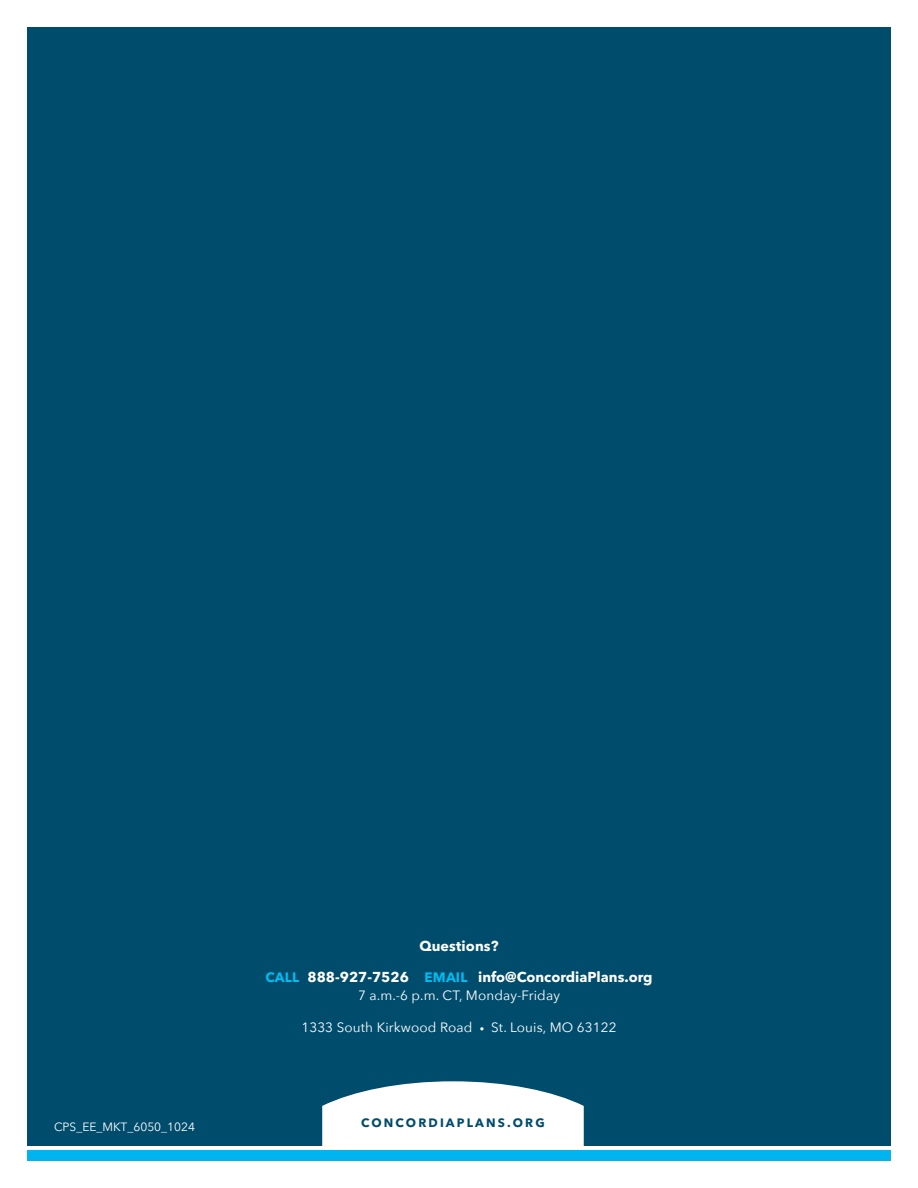
<style>
.page{position:relative;width:918px;height:1188px;background:#fff}
.page>*{position:absolute;margin:0;border:0;box-sizing:border-box;transform-origin:0 0}
.t1{font:700 14.25px "Avenir Next LT Pro";color:#fff}
.t2{font:13.5px "Avenir Next";letter-spacing:.01em;color:#fff}
.t3{font:700 12.15px "Avenir Next LT Pro";letter-spacing:.175em;color:#004c6c}
.t4{font:12px "Avenir Next";color:#fff}
.s1{font-size:13.5px;color:#00bbf0}
.s2{font-size:9px}
</style>
<div class="page">
<div style="left:27px;top:27px;width:864px;height:1118px;background:#004c6c"></div>
<svg style="left:322px;top:1081px;width:272px;height:65px"></svg>
<div style="left:27px;top:1150px;width:864px;height:11px;background:#00b5ef"></div>
<p class="t1" style="left:419px;top:937px;width:81px">Questions?</p>
<p class="t1" style="left:266px;top:969px;width:388px"><span class="s1">CALL</span> 888-927-7526 <span class="s1">EMAIL</span> info@ConcordiaPlans.org</p>
<p class="t2" style="left:358px;top:984px;width:203px">7 a.m.-6 p.m. CT, Monday-Friday</p>
<p class="t2" style="left:301px;top:1016px;width:317px">1333 South Kirkwood Road <span class="s2">•</span> St. Louis, MO 63122</p>
<p class="t4" style="left:54px;top:1117px;width:143px">CPS_EE_MKT_6050_1024</p>
<p class="t3" style="left:361px;top:1115px;width:185px">CONCORDIAPLANS.ORG</p>
</div>
